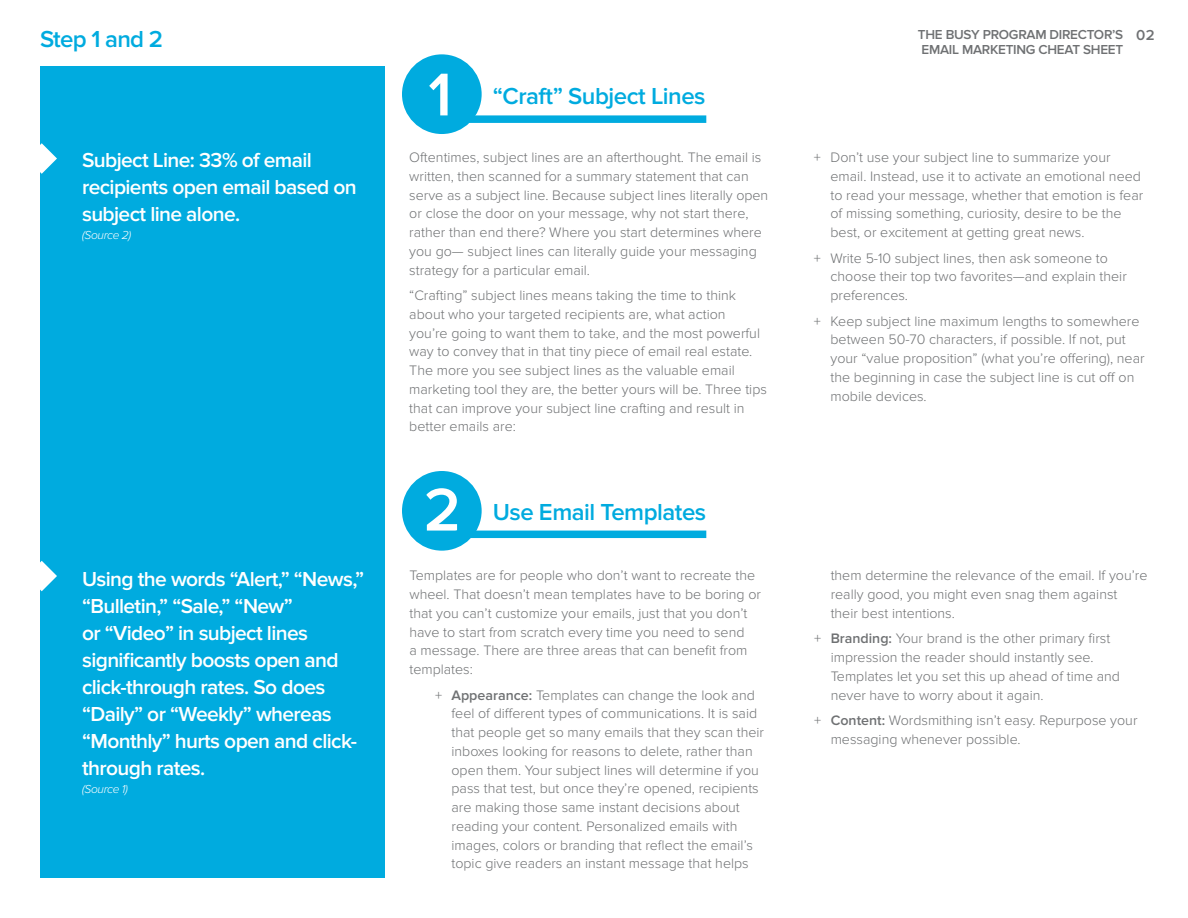
<style>
.page{position:relative;width:1188px;height:918px;background:#fff}
.page>*{position:absolute;margin:0;border:0;box-sizing:border-box;transform-origin:0 0}
.t1{font:600 62.55px "Proxima Nova";color:#fff}
.t2{font:600 24px "Proxima Nova";letter-spacing:-.02em;color:#00abdf}
.t3{font:600 21px/27px "Proxima Nova";letter-spacing:-.03em;color:#fff}
.t4{font:600 15px "Proxima Nova";color:#6f7173}
.t5{font:300 14.25px/18.8px "Proxima Nova";color:#6f7173}
.t6{font:600 13.5px "Proxima Nova";letter-spacing:-.02em;color:#6f7173}
.t7{font:italic 300 12px "Proxima Nova";letter-spacing:-.03em;color:#fff}
.s1{font-weight:600}
</style>
<div class="page">
<div style="left:40px;top:66px;width:345px;height:812px;background:#00abdf"></div>
<svg style="left:40px;top:143px;width:17px;height:31px"></svg>
<svg style="left:40px;top:561px;width:17px;height:30px"></svg>
<div style="left:402px;top:54px;width:80px;height:80px;background:#00abdf;border-radius:50%"></div>
<div style="left:402px;top:471px;width:80px;height:80px;background:#00abdf;border-radius:50%"></div>
<div style="left:456px;top:115px;width:250px;height:8px;background:#00abdf"></div>
<div style="left:456px;top:531px;width:250px;height:7px;background:#00abdf"></div>
<h2 class="t2" style="left:40px;top:26px;width:125px">Step 1 and 2</h2>
<p class="t6" style="left:918px;top:27px;width:162px">The Busy Program Directo</p>
<p class="t6" style="left:1104px;top:27px;width:19px">r’s</p>
<p class="t6" style="left:922px;top:42px;width:144px">Email Marketing Cheat</p>
<p class="t6" style="left:1083px;top:42px;width:26px">Sheet</p>
<h1 class="t1" style="left:428px;top:59px;width:25px">1</h1>
<h2 class="t2" style="left:493px;top:82px;width:214px">“Craft” Subject Lines</h2>
<p class="t4" style="left:1136px;top:27px;width:20px">02</p>
<h3 class="t3" style="left:82px;top:147px;width:276px">Subject Line: 33% of email recipients open email based on subject line alone.</h3>
<p class="t7" style="left:82px;top:229px;width:51px">(Source 2)</p>
<h3 class="t3" style="left:82px;top:566px;width:284px">Using the words “Alert,” “News,” “Bulletin,” “Sale,” “New”<br>or “Video” in subject lines significantly boosts open and click-through rates. So does “Daily” or “Weekly” whereas “Monthly” hurts open and click&shy;through rates.</h3>
<p class="t7" style="left:82px;top:782px;width:47px">(Source 1)</p>
<p class="t5" style="left:409px;top:148px;width:361px">Oftentimes, subject lines are an afterthought. The email is written, then scanned for a summary statement that can serve as a subject line. Because subject lines literally open or close the door on your message, why not start there, rather than end there? Where you start determines where you go— subject lines can literally guide your messaging strategy for a particular email.</p>
<p class="t5" style="left:409px;top:286px;width:359px">“Crafting” subject lines means taking the time to think about who your targeted recipients are, what action you’re going to want them to take, and the most powerful way to convey that in that tiny piece of email real estate.<br>The more you see subject lines as the valuable email marketing tool they are, the better yours will be. Three tips that can improve your subject line crafting and result in better emails are:</p>
<h1 class="t1" style="left:424px;top:474px;width:39px">2</h1>
<h2 class="t2" style="left:493px;top:499px;width:215px">Use Email Templates</h2>
<p class="t5" style="left:410px;top:567px;width:353px">Templates are for people who don’t want to recreate the wheel. That doesn’t mean templates have to be boring or that you can’t customize your emails, just that you don’t have to start from scratch every time you need to send<br>a message. There are three areas that can benefit from templates:</p>
<p class="t5" style="left:452px;top:686px;width:314px;text-indent:-17px">+ <span class="s1">Appearance:</span> Templates can change the look and feel of different types of communications. It is said that people get so many emails that they scan their inboxes looking for reasons to delete, rather than open them. Your subject lines will determine if you pass that test, but once they’re opened, recipients are making those same instant decisions about reading your content. Personalized emails with images, colors or branding that reflect the email’s topic give readers an instant message that helps</p>
<p class="t5" style="left:830px;top:148px;width:314px;text-indent:-17px">+ Don’t use your subject line to summarize your email. Instead, use it to activate an emotional need to read your message, whether that emotion is fear of missing something, curiosity, desire to be the best, or excitement at getting great news.</p>
<p class="t5" style="left:830px;top:249px;width:298px;text-indent:-17px">+ Write 5-10 subject lines, then ask someone to choose their top two favorites—and explain their preferences.</p>
<p class="t5" style="left:830px;top:312px;width:316px;text-indent:-17px">+ Keep subject line maximum lengths to somewhere between 50-70 characters, if possible. If not, put your “value proposition” (what you’re offering), near the beginning in case the subject line is cut off on mobile devices.</p>
<p class="t5" style="left:831px;top:567px;width:318px">them determine the relevance of the email. If you’re really good, you might even snag them against their best intentions.</p>
<p class="t5" style="left:831px;top:630px;width:291px;text-indent:-17px">+ <span class="s1">Branding:</span> Your brand is the other primary first impression the reader should instantly see.<br>Templates let you set this up ahead of time and never have to worry about it again.</p>
<p class="t5" style="left:831px;top:711px;width:308px;text-indent:-17px">+ <span class="s1">Content:</span> Wordsmithing isn’t easy. Repurpose your messaging whenever possible.</p>
</div>
